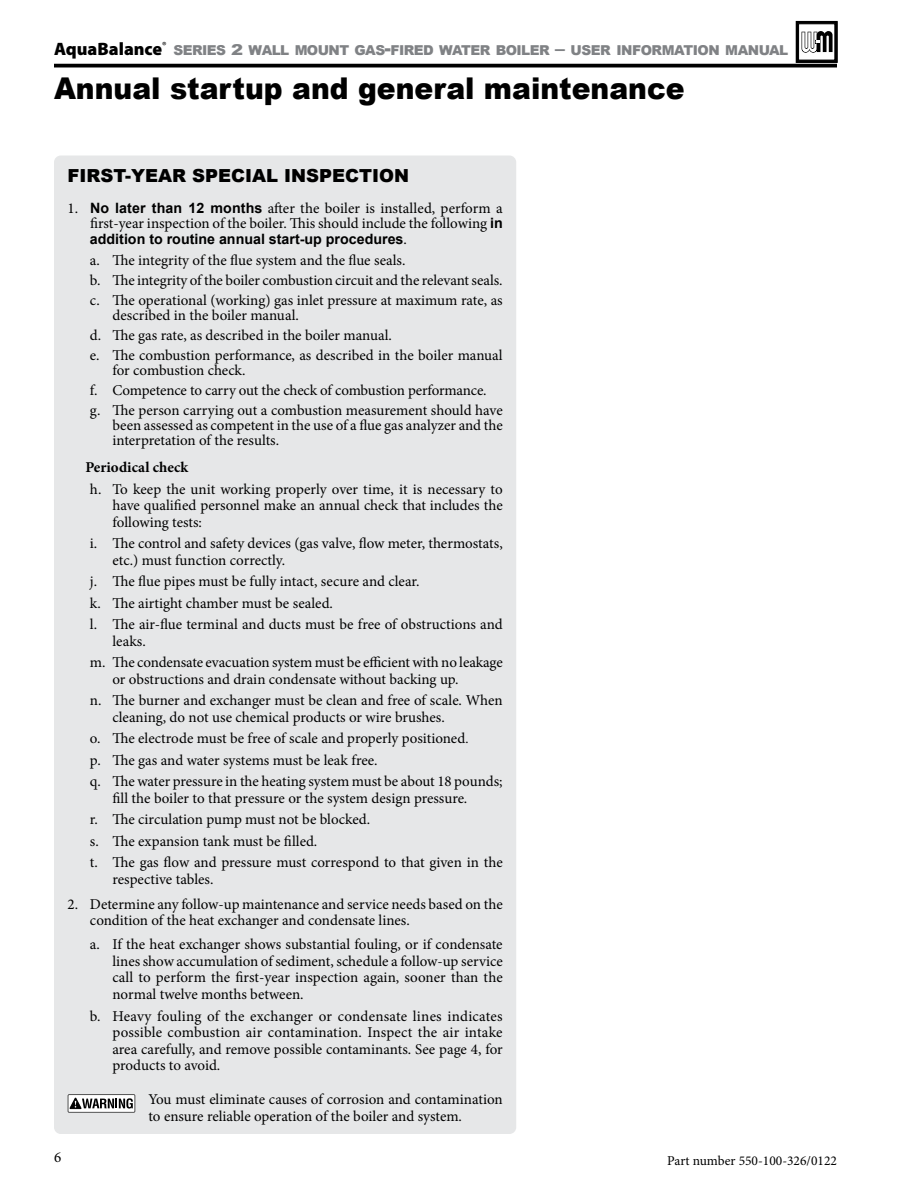
<style>
.page{position:relative;width:918px;height:1188px;background:#fff}
.page>*{position:absolute;margin:0;border:0;box-sizing:border-box;transform-origin:0 0}
.t1{font:900 30px "Arial";color:#000;scale:.94 1}
.t2{font:900 18px "Arial";color:#000}
.t3{font:15px/16.5px "Minion Pro";letter-spacing:-.005em;color:#000}
.t4{font:700 15px "Minion Pro";color:#000}
.t5{font:700 14.25px "Arial";color:#000}
.t6{font:900 13.65px "Arial";letter-spacing:-.045em;color:#808285}
.t7{font:13.5px "Minion Pro";color:#000}
.s1{font-family:"Myriad Pro";font-size:18px;color:#000}
.s2{font-size:15px}
.s3{font-size:19.5px}
.s4{font-family:"Arial";font-weight:700;font-size:14.25px}
.s5{font-family:"Minion Pro";font-weight:400;font-size:15px}
.s6{font-size:13.5px}
</style>
<div class="page">
<svg style="left:799px;top:24px;width:36px;height:36px"></svg>
<div style="left:796px;top:21px;width:42px;height:42px;border:2px solid #000"></div>
<div style="left:54px;top:156px;width:462px;height:978px;background:#e6e7e8;border-radius:7px"></div>
<svg style="left:68px;top:1094px;width:67px;height:19px"></svg>
<hr style="left:54px;top:64px;width:783px;height:3px;background:#000">
<p class="t6" style="left:54px;top:40px;width:736px"><span class="s1">AquaBalance</span><sup>®</sup> SERIES <span class="s2">2</span> WALL MOUNT GAS<span class="s3">-</span>FIRED WATER BOILER <span class="s3">–</span> USER INFORMATION MANUAL</p>
<h1 class="t1" style="left:54px;top:66px;width:673px">Annual startup and general maintenance</h1>
<p class="t2" style="left:68px;top:162px;width:343px">FIRST-YEAR SPECIAL INSPECTION</p>
<p class="t3" style="left:68px;top:200px;width:437px;line-height:15.8px;text-align:right">1. <span class="s4">No later than 12 months</span> after the boiler is installed, perform a first-year inspection of the boiler. This should include the following <span class="s4">in</span></p>
<p class="t5" style="left:90px;top:229px;width:318px">addition to routine annual start-up procedures<span class="s5">.</span></p>
<p class="t3" style="left:90px;top:251px;width:414px;line-height:20px">a. The integrity of the flue system and the flue seals.<br>b. The integrity of the boiler combustion circuit and the relevant seals. c. The operational (working) gas inlet pressure at maximum rate, as</p>
<p class="t3" style="left:90px;top:306px;width:414px;line-height:20px;text-indent:22px">described in the boiler manual.<br>d. The gas rate, as described in the boiler manual.<br>e. The combustion performance, as described in the boiler manual</p>
<p class="t3" style="left:90px;top:361px;width:414px;line-height:20px;text-indent:22px">for combustion check.<br>f. Competence to carry out the check of combustion performance.<br>g. The person carrying out a combustion measurement should have</p>
<p class="t3" style="left:112px;top:418px;width:392px;line-height:15px">been assessed as competent in the use of a flue gas analyzer and the interpretation of the results.</p>
<p class="t4" style="left:85px;top:457px;width:104px">Periodical check</p>
<p class="t3" style="left:112px;top:481px;width:392px;text-align:justify;text-indent:-22px">h. To keep the unit working properly over time, it is necessary to have qualified personnel make an annual check that includes the following tests:</p>
<p class="t3" style="left:112px;top:535px;width:392px;text-indent:-22px">i. The control and safety devices (gas valve, flow meter, thermostats, etc.) must function correctly.</p>
<p class="t3" style="left:90px;top:571px;width:414px;line-height:21.5px">j. The flue pipes must be fully intact, secure and clear.<br>k. The airtight chamber must be sealed.<br>l. The air-flue terminal and ducts must be free of obstructions and</p>
<p class="t3" style="left:90px;top:630px;width:414px;line-height:21.5px;text-indent:22px">leaks.<br>m. The condensate evacuation system must be efficient with no leakage</p>
<p class="t3" style="left:90px;top:668px;width:414px;line-height:21.5px;text-indent:22px">or obstructions and drain condensate without backing up.<br>n. The burner and exchanger must be clean and free of scale. When</p>
<p class="t3" style="left:90px;top:706px;width:414px;line-height:21.6px;text-indent:23px">cleaning, do not use chemical products or wire brushes.<br>o. The electrode must be free of scale and properly positioned<span class="s6">.<br></span>p. The gas and water systems must be leak free.<br>q. The water pressure in the heating system must be about 18 pounds;</p>
<p class="t3" style="left:90px;top:787px;width:414px;line-height:21.5px;text-indent:23px">fill the boiler to that pressure or the system design pressure.<br>r. The circulation pump must not be blocked.<br>s. The expansion tank must be filled.<br>t. The gas flow and pressure must correspond to that given in the</p>
<p class="t3" style="left:112px;top:871px;width:102px">respective tables.</p>
<p class="t3" style="left:90px;top:896px;width:414px;line-height:15.8px;text-indent:-22px">2. Determine any follow-up maintenance and service needs based on the condition of the heat exchanger and condensate lines.</p>
<p class="t3" style="left:112px;top:937px;width:392px;text-align:justify;text-indent:-23px">a. If the heat exchanger shows substantial fouling, or if condensate lines show accumulation of sediment, schedule a follow-up service call to perform the first-year inspection again, sooner than the normal twelve months between.</p>
<p class="t3" style="left:112px;top:1008px;width:392px;text-align:justify;text-indent:-23px">b. Heavy fouling of the exchanger or condensate lines indicates possible combustion air contamination. Inspect the air intake area carefully, and remove possible contaminants. See page 4, for products to avoid.</p>
<p class="t3" style="left:148px;top:1091px;width:356px">You must eliminate causes of corrosion and contamination to ensure reliable operation of the boiler and system.</p>
<p class="t3" style="left:54px;top:1149px;width:9px">6</p>
<p class="t7" style="left:667px;top:1151px;width:171px">Part number 550-100-326/0122</p>
</div>
